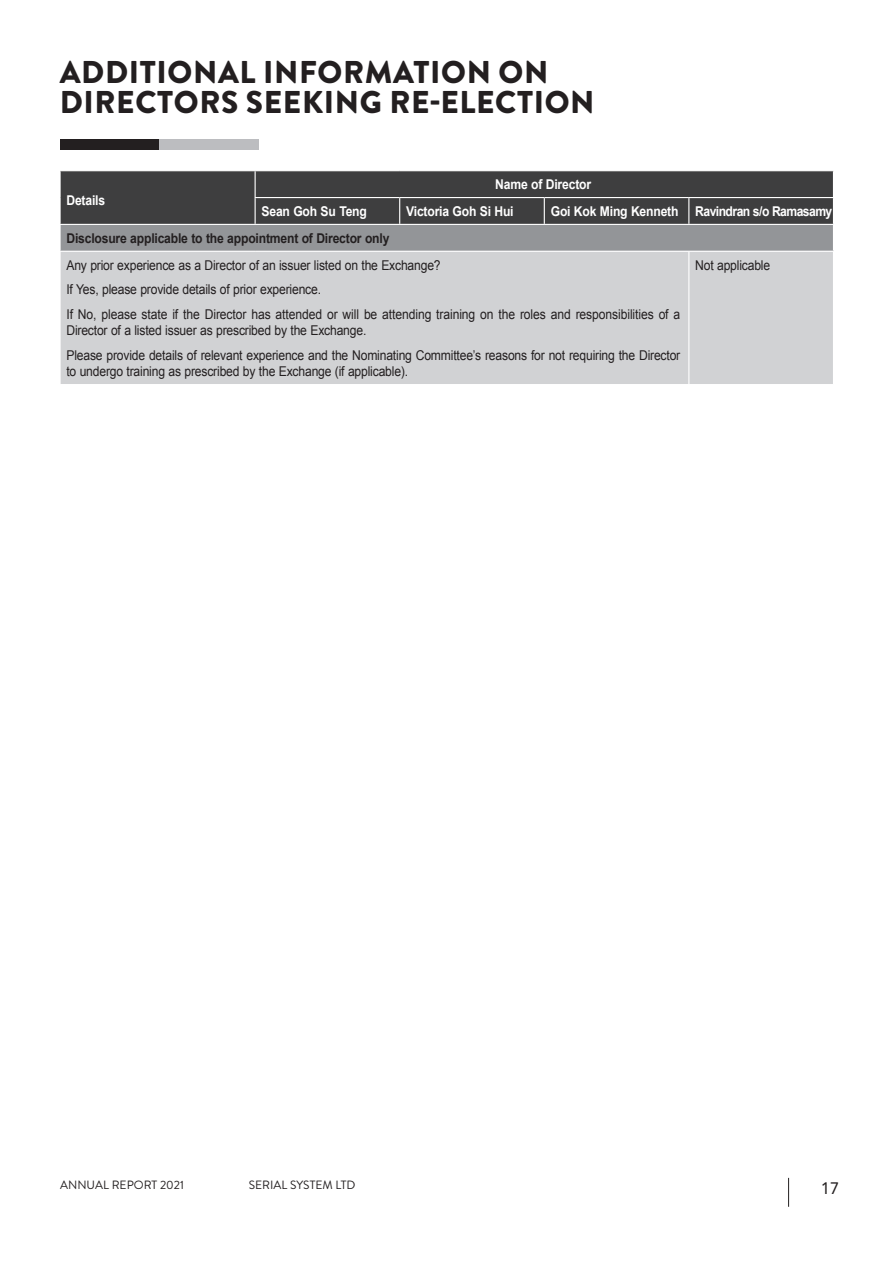
<style>
.page{position:relative;width:893px;height:1263px;background:#fff}
.page>*{position:absolute;margin:0;border:0;box-sizing:border-box;transform-origin:0 0}
.t1{font:900 31.5px/30px "Brandon Grotesque";letter-spacing:.02em;color:#231f20}
.t2{font:16.5px "Avenir LT Std";color:#231f20}
.t3{font:13.5px/24.8px "Arial";letter-spacing:-.015em;color:#231f20;scale:.9 1}
.t4{font:700 13.5px "Arial";letter-spacing:-.015em;color:#fff;scale:.9 1}
.t5{font:700 13.5px "Arial";letter-spacing:-.015em;color:#231f20;scale:.9 1}
.t6{font:700 13.5px "Arial";letter-spacing:-.045em;color:#fff;scale:.9 1}
.t7{font:12px "Brandon Grotesque";color:#231f20}
</style>
<div class="page">
<div style="left:60px;top:139px;width:100px;height:11px;background:#231f20"></div>
<div style="left:159px;top:139px;width:100px;height:11px;background:#bcbdc0"></div>
<svg style="left:788px;top:1178px;width:1px;height:29px"></svg>
<div style="left:61px;top:252px;width:772px;height:132px;background:#d1d2d4"></div>
<svg style="left:60px;top:171px;width:774px;height:80px;background:#606162"></svg>
<hr style="left:688px;top:252px;width:1px;height:132px;background:#fff">
<h1 class="t1" style="left:60px;top:57px;width:536px">ADDITIONAL INFORMATION ON<br>DIRECTORS SEEKING RE-ELECTION</h1>
<p class="t4" style="left:495px;top:177px;width:108px">Name of Director</p>
<p class="t4" style="left:66px;top:193px;width:45px">Details</p>
<p class="t4" style="left:261px;top:204px;width:119px">Sean Goh Su Teng</p>
<p class="t4" style="left:406px;top:204px;width:121px">Victoria Goh Si Hui</p>
<p class="t6" style="left:551px;top:204px;width:314px">Goi Kok Ming Kenneth Ravindran s/o Ramasamy</p>
<p class="t5" style="left:66px;top:231px;width:360px">Disclosure applicable to the appointment of Director only</p>
<p class="t3" style="left:66px;top:253px;width:683px">Any prior experience as a Director of an issuer listed on the Exchange?<br>If Yes, please provide details of prior experience.<br>If No, please state if the Director has attended or will be attending training on the roles and responsibilities of a</p>
<p class="t3" style="left:66px;top:318px;width:683px">Director of a listed issuer as prescribed by the Exchange.<br>Please provide details of relevant experience and the Nominating Committee’s reasons for not requiring the Director</p>
<p class="t3" style="left:66px;top:359px;width:381px">to undergo training as prescribed by the Exchange (if applicable).</p>
<p class="t3" style="left:695px;top:253px;width:85px">Not applicable</p>
<p class="t7" style="left:60px;top:1178px;width:125px">ANNUAL REPORT 2021</p>
<p class="t7" style="left:249px;top:1178px;width:108px">SERIAL SYSTEM LTD</p>
<p class="t2" style="left:821px;top:1179px;width:20px">17</p>
</div>
